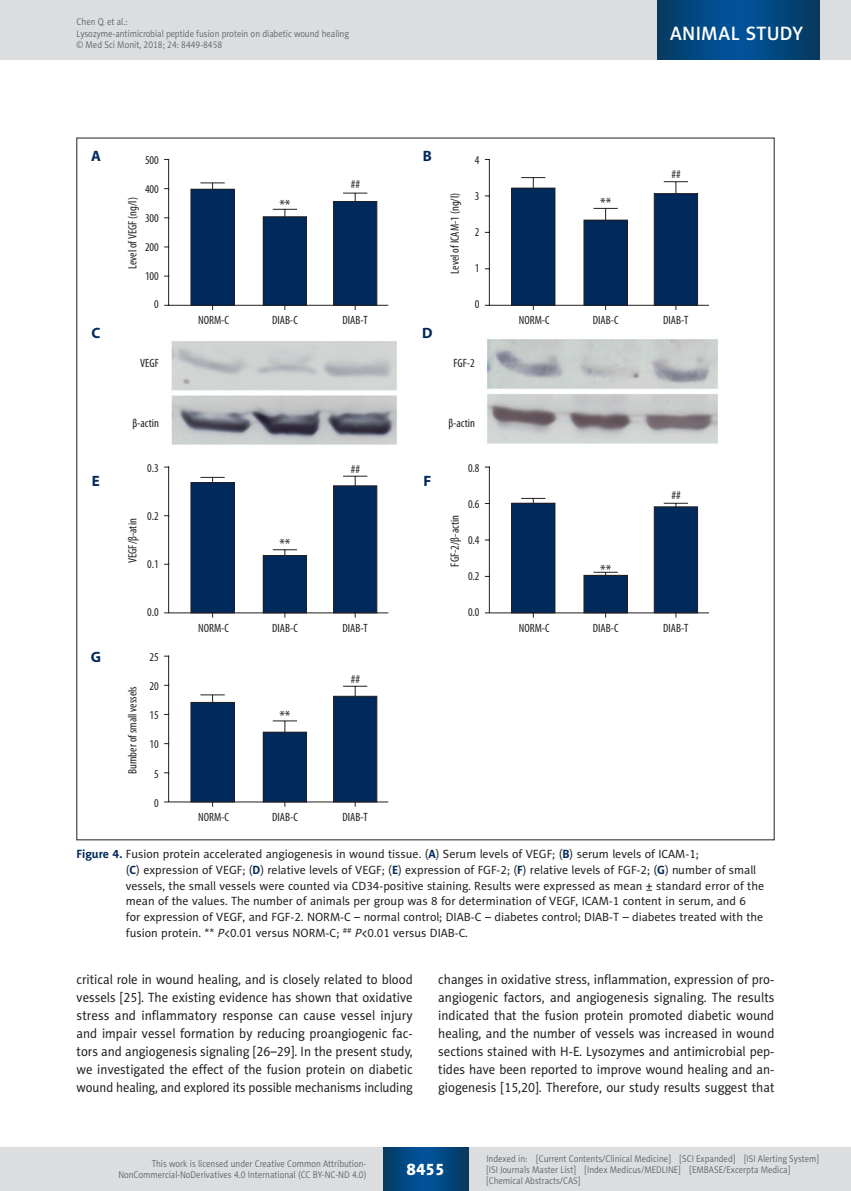
<style>
.page{position:relative;width:851px;height:1191px;background:#fff}
.page>*{position:absolute;margin:0;border:0;box-sizing:border-box;transform-origin:0 0}
.t1{font:19.5px "Naomi Sans EFN Medium";letter-spacing:.015em;color:#fff}
.t2{font:16.5px "Naomi Sans EFN Heavy";color:#fff}
.t3{font:condensed 15px "Myriad Pro";color:#231f20}
.t4{font:700 15px "Myriad Pro";color:#00295c}
.MSM_Body{font:13.5px/18px "Naomi Sans EFN";letter-spacing:-.01em;color:#231f20;text-align:justify;scale:.95 1}
.MSM_Rycina_tytul{font:12px/15.8px "Naomi Sans EFN";color:#231f20}
.t5{font:condensed 12px "Myriad Pro";color:#231f20}
.t6{font:9.75px/11.2px "Naomi Sans EFN Light";color:#57585a;scale:.9 1}
.s1{font-weight:700;color:#00295c}
.s2{font-style:italic}
</style>
<div class="page">
<img style="left:487px;top:339px;width:231px;height:105px">
<img style="left:171px;top:341px;width:226px;height:104px">
<hr style="left:168px;top:159px;width:1px;height:146px;background:#231f20">
<hr style="left:164px;top:305px;width:224px;height:1px;background:#231f20">
<svg style="left:190px;top:182px;width:178px;height:128px"></svg>
<div style="left:333px;top:201px;width:44px;height:105px;background:#00295c;border:1px solid #231f20"></div>
<hr style="left:168px;top:466px;width:1px;height:147px;background:#231f20">
<hr style="left:164px;top:612px;width:224px;height:1px;background:#231f20">
<svg style="left:190px;top:475px;width:178px;height:143px"></svg>
<div style="left:333px;top:485px;width:44px;height:128px;background:#00295c;border:1px solid #231f20"></div>
<hr style="left:168px;top:655px;width:1px;height:147px;background:#231f20">
<hr style="left:164px;top:801px;width:224px;height:1px;background:#231f20">
<svg style="left:190px;top:685px;width:178px;height:122px"></svg>
<div style="left:333px;top:696px;width:44px;height:106px;background:#00295c;border:1px solid #231f20"></div>
<hr style="left:489px;top:159px;width:1px;height:146px;background:#231f20">
<hr style="left:485px;top:305px;width:224px;height:1px;background:#231f20">
<svg style="left:511px;top:177px;width:177px;height:133px"></svg>
<div style="left:653px;top:193px;width:44px;height:113px;background:#00295c;border:1px solid #231f20"></div>
<hr style="left:489px;top:466px;width:1px;height:147px;background:#231f20">
<hr style="left:485px;top:612px;width:224px;height:1px;background:#231f20">
<svg style="left:511px;top:498px;width:177px;height:120px"></svg>
<div style="left:653px;top:506px;width:44px;height:107px;background:#00295c;border:1px solid #231f20"></div>
<div style="left:0;top:1148px;width:850px;height:43px;background:#dcdddf"></div>
<svg style="left:383px;top:1147px;width:85px;height:43px;background:#02477e"></svg>
<div style="left:0;top:0;width:850px;height:60px;background:#dcdddf"></div>
<svg style="left:657px;top:0;width:162px;height:60px;background:#02477e"></svg>
<p class="t6" style="left:77px;top:16px;width:304px">Chen Q. et al.:<br>Lysozyme-antimicrobial peptide fusion protein on diabetic wound healing © Med Sci Monit, 2018; 24: 8449-8458</p>
<h1 class="t1" style="left:670px;top:22px;width:134px">ANIMAL STUDY</h1>
<p class="t4" style="left:91px;top:147px;width:11px">A</p>
<p class="t5" style="left:145px;top:153px;width:15px">500</p>
<p class="t5" style="left:145px;top:182px;width:15px">400</p>
<p class="t5" style="left:145px;top:211px;width:15px">300</p>
<p class="t5" style="left:145px;top:240px;width:15px">200</p>
<p class="t5" style="left:145px;top:269px;width:15px">100</p>
<p class="t5" style="left:154px;top:298px;width:6px">0</p>
<p class="t5" style="left:126px;top:269px;width:73px;rotate:-90deg">Level of VEGF (ng/l)</p>
<p class="t3" style="left:279px;top:197px;width:13px">**</p>
<p class="t5" style="left:351px;top:178px;width:11px">##</p>
<p class="t4" style="left:423px;top:147px;width:11px">B</p>
<p class="t5" style="left:448px;top:273px;width:82px;rotate:-90deg">Level of ICAM-1 (ng/l)</p>
<p class="t5" style="left:475px;top:153px;width:6px">4</p>
<p class="t5" style="left:475px;top:189px;width:6px">3</p>
<p class="t5" style="left:475px;top:225px;width:6px">2</p>
<p class="t5" style="left:475px;top:261px;width:6px">1</p>
<p class="t5" style="left:475px;top:297px;width:6px">0</p>
<p class="t3" style="left:600px;top:195px;width:13px">**</p>
<p class="t5" style="left:671px;top:167px;width:11px">##</p>
<p class="t5" style="left:198px;top:314px;width:32px">NORM-C</p>
<p class="t5" style="left:272px;top:314px;width:27px">DIAB-C</p>
<p class="t5" style="left:342px;top:314px;width:27px">DIAB-T</p>
<p class="t5" style="left:519px;top:314px;width:32px">NORM-C</p>
<p class="t5" style="left:592px;top:314px;width:27px">DIAB-C</p>
<p class="t5" style="left:663px;top:314px;width:27px">DIAB-T</p>
<p class="t4" style="left:91px;top:323px;width:10px">C</p>
<p class="t4" style="left:422px;top:323px;width:12px">D</p>
<p class="t5" style="left:140px;top:356px;width:20px">VEGF</p>
<p class="t5" style="left:453px;top:356px;width:23px">FGF-2</p>
<p class="t5" style="left:132px;top:416px;width:28px">β-actin</p>
<p class="t5" style="left:448px;top:416px;width:28px">β-actin</p>
<p class="t4" style="left:92px;top:471px;width:10px">E</p>
<p class="t5" style="left:147px;top:461px;width:13px">0.3</p>
<p class="t5" style="left:126px;top:563px;width:46px;rotate:-90deg">VEGF/β-atin</p>
<p class="t5" style="left:147px;top:509px;width:13px">0.2</p>
<p class="t5" style="left:147px;top:557px;width:13px">0.1</p>
<p class="t5" style="left:147px;top:605px;width:13px">0.0</p>
<p class="t3" style="left:279px;top:535px;width:13px">**</p>
<p class="t5" style="left:351px;top:462px;width:11px">##</p>
<p class="t4" style="left:423px;top:471px;width:9px">F</p>
<p class="t5" style="left:468px;top:461px;width:13px">0.8</p>
<p class="t5" style="left:468px;top:497px;width:13px">0.6</p>
<p class="t5" style="left:468px;top:533px;width:13px">0.4</p>
<p class="t5" style="left:468px;top:569px;width:13px">0.2</p>
<p class="t5" style="left:468px;top:605px;width:13px">0.0</p>
<p class="t5" style="left:448px;top:566px;width:53px;rotate:-90deg">FGF-2/β-actin</p>
<p class="t3" style="left:600px;top:562px;width:13px">**</p>
<p class="t5" style="left:671px;top:488px;width:11px">##</p>
<p class="t5" style="left:198px;top:621px;width:32px">NORM-C</p>
<p class="t5" style="left:272px;top:621px;width:27px">DIAB-C</p>
<p class="t5" style="left:342px;top:621px;width:27px">DIAB-T</p>
<p class="t5" style="left:519px;top:621px;width:32px">NORM-C</p>
<p class="t5" style="left:592px;top:621px;width:27px">DIAB-C</p>
<p class="t5" style="left:663px;top:621px;width:27px">DIAB-T</p>
<p class="t4" style="left:91px;top:647px;width:12px">G</p>
<p class="t5" style="left:126px;top:773px;width:89px;rotate:-90deg">Bumber of small vessels</p>
<p class="t5" style="left:150px;top:650px;width:11px">25</p>
<p class="t5" style="left:150px;top:679px;width:11px">20</p>
<p class="t5" style="left:150px;top:708px;width:11px">15</p>
<p class="t5" style="left:150px;top:738px;width:11px">10</p>
<p class="t5" style="left:154px;top:767px;width:6px">5</p>
<p class="t5" style="left:154px;top:796px;width:6px">0</p>
<p class="t3" style="left:279px;top:708px;width:13px">**</p>
<p class="t5" style="left:351px;top:672px;width:11px">##</p>
<p class="t5" style="left:198px;top:810px;width:32px">NORM-C</p>
<p class="t5" style="left:272px;top:810px;width:27px">DIAB-C</p>
<p class="t5" style="left:342px;top:810px;width:27px">DIAB-T</p>
<p class="MSM_Rycina_tytul" style="left:126px;top:846px;width:639px;text-indent:-49px"><span class="s1">Figure 4.</span> Fusion protein accelerated angiogenesis in wound tissue. (<span class="s1">A</span>) Serum levels of VEGF; (<span class="s1">B</span>) serum levels of ICAM-1;<br>(<span class="s1">C</span>) expression of VEGF; (<span class="s1">D</span>) relative levels of VEGF; (<span class="s1">E</span>) expression of FGF-2; (<span class="s1">F</span>) relative levels of FGF-2; (<span class="s1">G</span>) number of small vessels, the small vessels were counted via CD34-positive staining. Results were expressed as mean ± standard error of the mean of the values. The number of animals per group was 8 for determination of VEGF, ICAM-1 content in serum, and 6<br>for expression of VEGF, and FGF-2. NORM-C – normal control; DIAB-C – diabetes control; DIAB-T – diabetes treated with the fusion protein. ** <span class="s2">P</span>&lt;0.01 versus NORM-C; <sup>##</sup> <span class="s2">P</span>&lt;0.01 versus DIAB-C.</p>
<p class="MSM_Body" style="left:77px;top:970px;width:355px">critical role in wound healing, and is closely related to blood vessels [25]. The existing evidence has shown that oxidative stress and inflammatory response can cause vessel injury and impair vessel formation by reducing proangiogenic fac&shy;tors and angiogenesis signaling [26–29]. In the present study, we investigated the effect of the fusion protein on diabetic wound healing, and explored its possible mechanisms including</p>
<p class="MSM_Body" style="left:438px;top:970px;width:355px">changes in oxidative stress, inflammation, expression of pro&shy;angiogenic factors, and angiogenesis signaling. The results indicated that the fusion protein promoted diabetic wound healing, and the number of vessels was increased in wound sections stained with H-E. Lysozymes and antimicrobial pep&shy;tides have been reported to improve wound healing and an&shy;giogenesis [15,20]. Therefore, our study results suggest that</p>
<p class="t6" style="left:118px;top:1158px;width:277px;text-align:right">This work is licensed under Creative Common Attribution-<br>NonCommercial-NoDerivatives 4.0 International (CC BY-NC-ND 4.0)</p>
<p class="t2" style="left:406px;top:1159px;width:40px">8455</p>
<p class="t6" style="left:486px;top:1152px;width:371px">Indexed in: [Current Contents/Clinical Medicine] [SCI Expanded] [ISI Alerting System] [ISI Journals Master List] [Index Medicus/MEDLINE] [EMBASE/Excerpta Medica] [Chemical Abstracts/CAS]</p>
</div>
